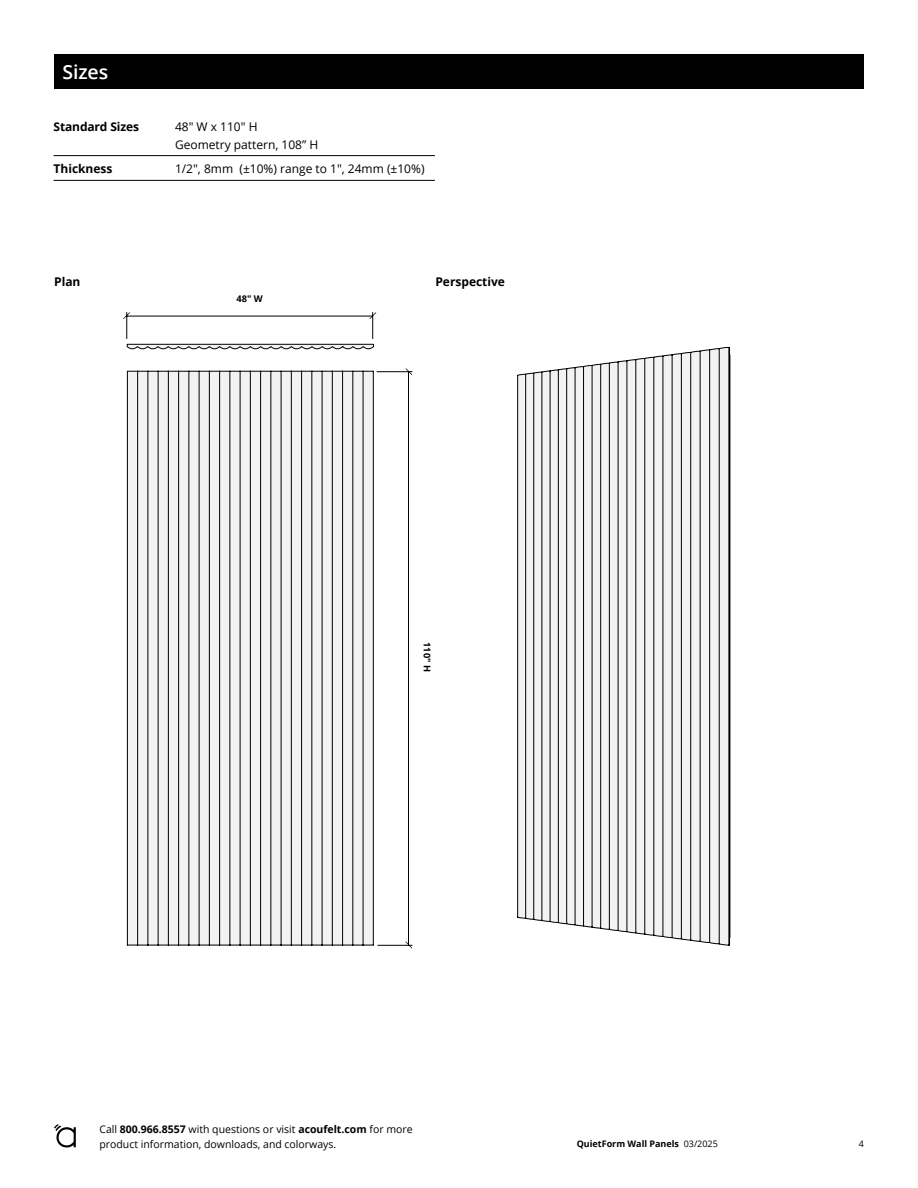
<style>
.page{position:relative;width:918px;height:1188px;background:#fff}
.page>*{position:absolute;margin:0;border:0;box-sizing:border-box;transform-origin:0 0}
.t1{font:600 19.5px "Open Sans";letter-spacing:-.01em;color:#fff}
.t2{font:12px/18px "Open Sans";color:#000}
.t3{font:700 12px "Open Sans";color:#000}
.t4{font:10.5px/15px "Open Sans";color:#000}
.t5{font:700 9.3px "Open Sans";color:#000}
.t6{font:700 9px "Open Sans";color:#000}
.t7{font:9px "Open Sans";color:#000}
.s1{font-weight:700}
.s2{font-weight:400}
</style>
<div class="page">
<svg style="left:54px;top:1124px;width:22px;height:24px"></svg>
<svg style="left:127px;top:370px;width:247px;height:576px"></svg>
<svg style="left:517px;top:346px;width:213px;height:600px"></svg>
<hr style="left:54px;top:155px;width:381px;height:1px;background:#000">
<hr style="left:54px;top:180px;width:381px;height:1px;background:#000">
<div style="left:54px;top:54px;width:810px;height:34px;background:#000"></div>
<hr style="left:377px;top:371px;width:35px;height:1px;background:#000">
<hr style="left:378px;top:945px;width:34px;height:1px;background:#000">
<hr style="left:408px;top:372px;width:1px;height:573px;background:#000">
<svg style="left:406px;top:941px;width:6px;height:7px"></svg>
<svg style="left:406px;top:368px;width:6px;height:7px"></svg>
<hr style="left:730px;top:355px;width:1px;height:583px;background:#000">
<svg style="left:123px;top:312px;width:253px;height:38px"></svg>
<h1 class="t1" style="left:63px;top:58px;width:47px">Sizes</h1>
<p class="t3" style="left:54px;top:118px;width:87px">Standard Sizes</p>
<p class="t2" style="left:175px;top:117px;width:145px">48″ W x 110" H<br>Geometry pattern, 108” H</p>
<p class="t3" style="left:54px;top:161px;width:61px">Thickness</p>
<p class="t2" style="left:175px;top:160px;width:251px">1/2", 8mm (±10%) range to 1", 24mm (±10%)</p>
<p class="t3" style="left:54px;top:273px;width:28px">Plan</p>
<p class="t3" style="left:435px;top:273px;width:71px">Perspective</p>
<p class="t5" style="left:237px;top:292px;width:28px">48" W</p>
<p class="t5" style="left:434px;top:642px;width:31px;rotate:90deg">110" H</p>
<p class="t4" style="left:99px;top:1121px;width:315px">Call <span class="s1">800.966.8557</span> with questions or visit <span class="s1">acoufelt.com</span> for more product information, downloads, and colorways.</p>
<p class="t6" style="left:577px;top:1138px;width:143px">QuietForm Wall Panels <span class="s2">03/2025</span></p>
<p class="t7" style="left:859px;top:1138px;width:7px">4</p>
</div>
